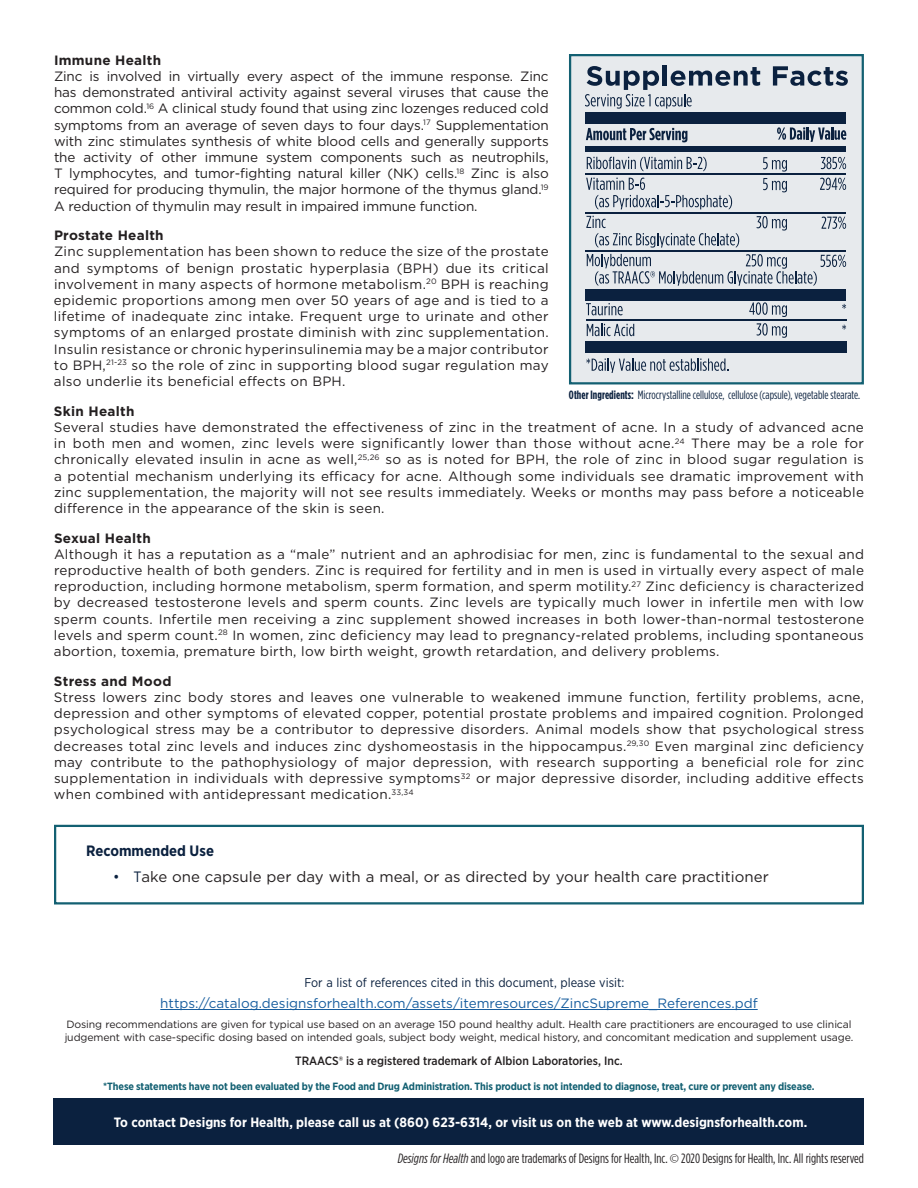
<style>
.page{position:relative;width:918px;height:1188px;background:#fff}
.page>*{position:absolute;margin:0;border:0;box-sizing:border-box;transform-origin:0 0}
.t1{font:15px "Gotham";color:#231f20}
.t2{font:700 15px "Gotham Narrow";color:#0b213f}
.t3{font:13.5px/16.2px "Gotham";letter-spacing:.02em;color:#231f20;text-align:justify}
.t4{font:13.5px "Gotham Condensed";color:#231f20}
.t5{font:700 13.5px "Gotham Narrow";color:#fff}
.t6{font:13.5px "Gotham";color:#175d9e}
.t7{font:700 13.5px "Gotham";letter-spacing:.02em;color:#231f20}
.t8{font:12.75px "Gotham Narrow";color:#0b213f}
.t9{font:12px "Gotham Condensed";letter-spacing:.005em;color:#0b213f}
.t10{font:500 12px "Gotham Narrow";color:#231f20}
.t11{font:10.5px/12.6px "Gotham";letter-spacing:-.01em;color:#231f20}
.t12{font:700 10.5px "Gotham Narrow";letter-spacing:-.01em;color:#136072}
.s1{font-weight:700}
.s2{font-family:"Gotham Narrow";color:#0b213f}
.s3{font-style:italic}
.s4{font-family:"Myriad Pro";font-weight:300;font-stretch:condensed}
</style>
<div class="page">
<hr style="left:160px;top:1009px;width:598px;height:1px;background:#175d9e">
<div style="left:54px;top:1098px;width:810px;height:47px;background:#0b213f"></div>
<div style="left:54px;top:825px;width:810px;height:79px;border:2px solid #136072"></div>
<div style="left:569px;top:54px;width:295px;height:330px;background:#e7eaed;border:2px solid #136072"></div>
<div style="left:585px;top:146px;width:261px;height:6px;background:#0b213f"></div>
<div style="left:585px;top:341px;width:262px;height:12px;background:#0b213f"></div>
<div style="left:585px;top:289px;width:261px;height:11px;background:#0b213f"></div>
<div style="left:585px;top:112px;width:261px;height:12px;background:#0b213f"></div>
<hr style="left:585px;top:173px;width:261px;height:2px;background:#0b213f">
<hr style="left:585px;top:212px;width:261px;height:2px;background:#0b213f">
<hr style="left:585px;top:250px;width:261px;height:1px;background:#0b213f">
<hr style="left:586px;top:319px;width:260px;height:1px;background:#0b213f">
<hr style="left:663px;top:65px;width:4px;height:21px;background:#0b213f">
<svg style="left:773px;top:66px;width:75px;height:20px"></svg>
<svg style="left:585px;top:66px;width:175px;height:43px"></svg>
<svg style="left:777px;top:127px;width:69px;height:15px"></svg>
<svg style="left:586px;top:128px;width:101px;height:14px"></svg>
<svg style="left:587px;top:157px;width:120px;height:14px"></svg>
<svg style="left:586px;top:178px;width:146px;height:32px"></svg>
<svg style="left:586px;top:216px;width:153px;height:32px"></svg>
<svg style="left:586px;top:303px;width:37px;height:12px"></svg>
<svg style="left:587px;top:324px;width:47px;height:12px"></svg>
<svg style="left:586px;top:359px;width:142px;height:14px"></svg>
<svg style="left:821px;top:157px;width:25px;height:12px"></svg>
<svg style="left:820px;top:178px;width:26px;height:12px"></svg>
<svg style="left:822px;top:217px;width:24px;height:12px"></svg>
<svg style="left:842px;top:304px;width:4px;height:5px"></svg>
<svg style="left:842px;top:325px;width:4px;height:5px"></svg>
<svg style="left:763px;top:157px;width:24px;height:15px"></svg>
<svg style="left:763px;top:178px;width:24px;height:14px"></svg>
<svg style="left:757px;top:216px;width:30px;height:15px"></svg>
<svg style="left:587px;top:254px;width:259px;height:32px"></svg>
<svg style="left:749px;top:302px;width:38px;height:15px"></svg>
<svg style="left:757px;top:323px;width:30px;height:15px"></svg>
<p class="t7" style="left:54px;top:51px;width:109px">Immune Health</p>
<p class="t3" style="left:54px;top:68px;width:496px">Zinc is involved in virtually every aspect of the immune response. Zinc has demonstrated antiviral activity against several viruses that cause the common cold.<sup>16</sup> A clinical study found that using zinc lozenges reduced cold symptoms from an average of seven days to four days.<sup>17</sup> Supplementation with zinc stimulates synthesis of white blood cells and generally supports the activity of other immune system components such as neutrophils, T lymphocytes, and tumor-fighting natural killer (NK) cells.<sup>18</sup> Zinc is also required for producing thymulin, the major hormone of the thymus gland.<sup>19<br></sup>A reduction of thymulin may result in impaired immune function.</p>
<p class="t7" style="left:54px;top:227px;width:111px">Prostate Health</p>
<p class="t3" style="left:54px;top:243px;width:496px">Zinc supplementation has been shown to reduce the size of the prostate and symptoms of benign prostatic hyperplasia (BPH) due its critical involvement in many aspects of hormone metabolism.<sup>20</sup> BPH is reaching epidemic proportions among men over 50 years of age and is tied to a lifetime of inadequate zinc intake. Frequent urge to urinate and other symptoms of an enlarged prostate diminish with zinc supplementation.<br>Insulin resistance or chronic hyperinsulinemia may be a major contributor to BPH,<sup>21-23</sup> so the role of zinc in supporting blood sugar regulation may also underlie its beneficial effects on BPH.</p>
<p class="t7" style="left:54px;top:402px;width:82px">Skin Health</p>
<p class="t3" style="left:54px;top:419px;width:812px">Several studies have demonstrated the effectiveness of zinc in the treatment of acne. In a study of advanced acne in both men and women, zinc levels were significantly lower than those without acne.<sup>24</sup> There may be a role for chronically elevated insulin in acne as well,<sup>25,26</sup> so as is noted for BPH, the role of zinc in blood sugar regulation is a potential mechanism underlying its efficacy for acne. Although some individuals see dramatic improvement with zinc supplementation, the majority will not see results immediately. Weeks or months may pass before a noticeable difference in the appearance of the skin is seen.</p>
<p class="t7" style="left:54px;top:529px;width:98px">Sexual Health</p>
<p class="t3" style="left:54px;top:546px;width:812px">Although it has a reputation as a “male” nutrient and an aphrodisiac for men, zinc is fundamental to the sexual and reproductive health of both genders. Zinc is required for fertility and in men is used in virtually every aspect of male reproduction, including hormone metabolism, sperm formation, and sperm motility.<sup>27</sup> Zinc deficiency is characterized by decreased testosterone levels and sperm counts. Zinc levels are typically much lower in infertile men with low sperm counts. Infertile men receiving a zinc supplement showed increases in both lower-than-normal testosterone levels and sperm count.<sup>28</sup> In women, zinc deficiency may lead to pregnancy-related problems, including spontaneous abortion, toxemia, premature birth, low birth weight, growth retardation, and delivery problems.</p>
<p class="t7" style="left:54px;top:672px;width:119px">Stress and Mood</p>
<p class="t3" style="left:54px;top:689px;width:812px">Stress lowers zinc body stores and leaves one vulnerable to weakened immune function, fertility problems, acne, depression and other symptoms of elevated copper, potential prostate problems and impaired cognition. Prolonged psychological stress may be a contributor to depressive disorders. Animal models show that psychological stress decreases total zinc levels and induces zinc dyshomeostasis in the hippocampus.<sup>29,30</sup> Even marginal zinc deficiency may contribute to the pathophysiology of major depression, with research supporting a beneficial role for zinc supplementation in individuals with depressive symptoms<sup>32</sup> or major depressive disorder, including additive effects when combined with antidepressant medication.<sup>33,34</sup></p>
<p class="t9" style="left:569px;top:388px;width:293px"><span class="s1">Other Ingredients:</span> Microcrystalline cellulose, cellulose (capsule), vegetable stearate.</p>
<p class="t2" style="left:86px;top:841px;width:129px">Recommended Use</p>
<p class="t1" style="left:113px;top:867px;width:657px"><span class="s2">• T</span>ake one capsule per day with a meal, or as directed by your health care practitioner</p>
<p class="t8" style="left:304px;top:975px;width:322px">For a list of references cited in this document, please visit:</p>
<p class="t6" style="left:160px;top:995px;width:599px">https://catalog.designsforhealth.com/assets/itemresources/ZincSupreme_References.pdf</p>
<p class="t11" style="left:65px;top:1018px;width:790px">Dosing recommendations are given for typical use based on an average 150 pound healthy adult. Health care practitioners are encouraged to use clinical judgement with case-specific dosing based on intended goals, subject body weight, medical history, and concomitant medication and supplement usage.</p>
<p class="t12" style="left:103px;top:1080px;width:713px">*These statements have not been evaluated by the Food and Drug Administration. This product is not intended to diagnose, treat, cure or prevent any disease.</p>
<p class="t10" style="left:295px;top:1053px;width:329px">TRAACS® is a registered trademark of Albion Laboratories, Inc.</p>
<p class="t5" style="left:114px;top:1114px;width:695px">To contact Designs for Health, please call us at (860) 623-6314, or visit us on the web at www.designsforhealth.com.</p>
<p class="t4" style="left:398px;top:1151px;width:468px"><span class="s3">Designs for Health</span> and logo are trademarks of Designs for Health, Inc. <span class="s4">©</span> 2020 Designs for Health, Inc. All rights reserved</p>
</div>
